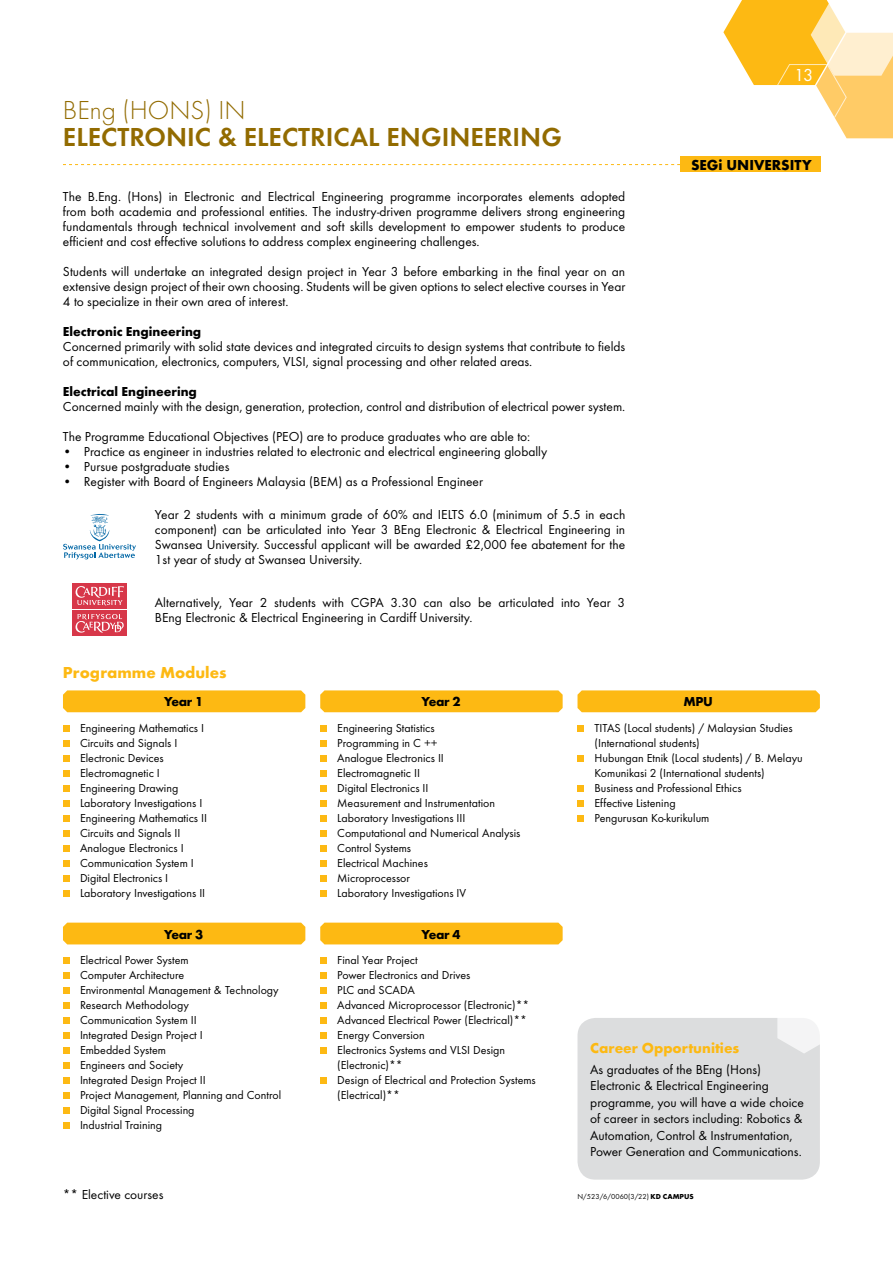
<style>
.page{position:relative;width:893px;height:1263px;background:#fff}
.page>*{position:absolute;margin:0;border:0;box-sizing:border-box;transform-origin:0 0}
.t1{font:600 27px "Futura T";color:#926b00}
.t2{font:300 27px "Futura T";color:#926b00}
.t3{font:18px "Futura T";color:#fff}
.t4{font:700 16.5px "Futura T";color:#fdb913}
.t5{font:700 15px "Futura T";color:#fdb913}
.t6{font:700 15px "Futura T";color:#000}
.t7{font:13.5px/15px "Futura T";color:#000}
.t8{font:700 13.5px "Futura T";color:#000}
.t9{font:12px/15px "Futura T";color:#000}
.t10{font:7.5px "Futura T";color:#000}
.s1{font-weight:700}
</style>
<div class="page">
<svg style="left:723px;top:0;width:170px;height:138px"></svg>
<svg style="left:63px;top:164px;width:617px;height:1px"></svg>
<div style="left:680px;top:157px;width:140px;height:15px;background:#fdb913"></div>
<div style="left:577px;top:1018px;width:243px;height:161px;background:#dcddde;border-radius:18px"></div>
<svg style="left:777px;top:1018px;width:43px;height:35px"></svg>
<div style="left:63px;top:725px;width:7px;height:7px;background:#fdb913"></div>
<div style="left:63px;top:740px;width:7px;height:7px;background:#fdb913"></div>
<div style="left:63px;top:755px;width:7px;height:7px;background:#fdb913"></div>
<div style="left:63px;top:770px;width:7px;height:7px;background:#fdb913"></div>
<div style="left:63px;top:785px;width:7px;height:7px;background:#fdb913"></div>
<div style="left:63px;top:800px;width:7px;height:7px;background:#fdb913"></div>
<div style="left:63px;top:815px;width:7px;height:7px;background:#fdb913"></div>
<div style="left:63px;top:830px;width:7px;height:7px;background:#fdb913"></div>
<div style="left:63px;top:845px;width:7px;height:7px;background:#fdb913"></div>
<div style="left:63px;top:860px;width:7px;height:7px;background:#fdb913"></div>
<div style="left:63px;top:875px;width:7px;height:7px;background:#fdb913"></div>
<div style="left:63px;top:890px;width:7px;height:7px;background:#fdb913"></div>
<div style="left:63px;top:690px;width:242px;height:22px;background:#fdb913"></div>
<div style="left:320px;top:725px;width:7px;height:7px;background:#fdb913"></div>
<div style="left:320px;top:740px;width:7px;height:7px;background:#fdb913"></div>
<div style="left:320px;top:755px;width:7px;height:7px;background:#fdb913"></div>
<div style="left:320px;top:770px;width:7px;height:7px;background:#fdb913"></div>
<div style="left:320px;top:785px;width:7px;height:7px;background:#fdb913"></div>
<div style="left:320px;top:800px;width:7px;height:7px;background:#fdb913"></div>
<div style="left:320px;top:815px;width:7px;height:7px;background:#fdb913"></div>
<div style="left:320px;top:830px;width:7px;height:7px;background:#fdb913"></div>
<div style="left:320px;top:845px;width:7px;height:7px;background:#fdb913"></div>
<div style="left:320px;top:860px;width:7px;height:7px;background:#fdb913"></div>
<div style="left:320px;top:875px;width:7px;height:7px;background:#fdb913"></div>
<div style="left:320px;top:890px;width:7px;height:7px;background:#fdb913"></div>
<div style="left:320px;top:690px;width:243px;height:22px;background:#fdb913"></div>
<div style="left:63px;top:957px;width:7px;height:7px;background:#fdb913"></div>
<div style="left:63px;top:972px;width:7px;height:7px;background:#fdb913"></div>
<div style="left:63px;top:987px;width:7px;height:7px;background:#fdb913"></div>
<div style="left:63px;top:1002px;width:7px;height:7px;background:#fdb913"></div>
<div style="left:63px;top:1017px;width:7px;height:7px;background:#fdb913"></div>
<div style="left:63px;top:1032px;width:7px;height:7px;background:#fdb913"></div>
<div style="left:63px;top:1047px;width:7px;height:7px;background:#fdb913"></div>
<div style="left:63px;top:1062px;width:7px;height:7px;background:#fdb913"></div>
<div style="left:63px;top:1077px;width:7px;height:7px;background:#fdb913"></div>
<div style="left:63px;top:1092px;width:7px;height:7px;background:#fdb913"></div>
<div style="left:63px;top:1107px;width:7px;height:7px;background:#fdb913"></div>
<div style="left:63px;top:1122px;width:7px;height:7px;background:#fdb913"></div>
<div style="left:63px;top:923px;width:242px;height:21px;background:#fdb913"></div>
<div style="left:320px;top:957px;width:7px;height:7px;background:#fdb913"></div>
<div style="left:320px;top:972px;width:7px;height:7px;background:#fdb913"></div>
<div style="left:320px;top:987px;width:7px;height:7px;background:#fdb913"></div>
<div style="left:320px;top:1002px;width:7px;height:7px;background:#fdb913"></div>
<div style="left:320px;top:1017px;width:7px;height:7px;background:#fdb913"></div>
<div style="left:320px;top:1032px;width:7px;height:7px;background:#fdb913"></div>
<div style="left:320px;top:1047px;width:7px;height:7px;background:#fdb913"></div>
<div style="left:320px;top:1077px;width:7px;height:7px;background:#fdb913"></div>
<div style="left:320px;top:923px;width:243px;height:21px;background:#fdb913"></div>
<svg style="left:63px;top:514px;width:73px;height:45px"></svg>
<div style="left:72px;top:610px;width:55px;height:26px;background:#d73749"></div>
<svg style="left:76px;top:614px;width:48px;height:19px"></svg>
<div style="left:72px;top:583px;width:55px;height:26px;background:#d73749"></div>
<svg style="left:76px;top:586px;width:48px;height:19px"></svg>
<div style="left:577px;top:725px;width:7px;height:7px;background:#fdb913"></div>
<div style="left:577px;top:755px;width:7px;height:7px;background:#fdb913"></div>
<div style="left:577px;top:785px;width:7px;height:7px;background:#fdb913"></div>
<div style="left:577px;top:800px;width:7px;height:7px;background:#fdb913"></div>
<div style="left:577px;top:815px;width:7px;height:7px;background:#fdb913"></div>
<div style="left:577px;top:690px;width:243px;height:22px;background:#fdb913"></div>
<h1 class="t2" style="left:63px;top:94px;width:184px">BENG (HONS) I N</h1>
<h1 class="t1" style="left:63px;top:121px;width:495px">ELECTRONIC &amp; ELECTRICAL ENGINEERING</h1>
<p class="t7" style="left:63px;top:189px;width:564px;text-align:justify">The B.Eng. (Hons) in Electronic and Electrical Engineering programme incorporates elements adopted from both academia and professional entities. The industry-driven programme delivers strong engineering fundamentals through technical involvement and soft skills development to empower students to produce efficient and cost effective solutions to address complex engineering challenges.</p>
<p class="t7" style="left:63px;top:264px;width:564px;text-align:justify">Students will undertake an integrated design project in Year 3 before embarking in the final year on an extensive design project of their own choosing. Students will be given options to select elective courses in Year 4 to specialize in their own area of interest.</p>
<p class="t8" style="left:63px;top:324px;width:140px">Electronic Engineering</p>
<p class="t7" style="left:63px;top:339px;width:564px">Concerned primarily with solid state devices and integrated circuits to design systems that contribute to fields of communication, electronics, computers, VLSI, signal processing and other related areas.</p>
<p class="t8" style="left:63px;top:384px;width:135px">Electrical Engineering</p>
<p class="t7" style="left:63px;top:399px;width:564px">Concerned mainly with the design, generation, protection, control and distribution of electrical power system.</p>
<p class="t7" style="left:63px;top:429px;width:469px">The Programme Educational Objectives (PEO) are to produce graduates who are able to:</p>
<p class="t7" style="left:63px;top:444px;width:486px">• Practice as engineer in industries related to electronic and electrical engineering globally</p>
<p class="t7" style="left:63px;top:459px;width:168px">• Pursue postgraduate studies</p>
<p class="t7" style="left:63px;top:474px;width:422px">• Register with Board of Engineers Malaysia (BEM) as a Professional Engineer</p>
<p class="t7" style="left:155px;top:507px;width:472px;text-align:justify">Year 2 students with a minimum grade of 60% and IELTS 6.0 (minimum of 5.5 in each component) can be articulated into Year 3 BEng Electronic &amp; Electrical Engineering in Swansea University. Successful applicant will be awarded £2,000 fee abatement for the 1st year of study at Swansea University.</p>
<p class="t7" style="left:155px;top:595px;width:472px">Alternatively, Year 2 students with CGPA 3.30 can also be articulated into Year 3<br>BEng Electronic &amp; Electrical Engineering in Cardiff University.</p>
<p class="t4" style="left:63px;top:662px;width:165px">Programme Modules</p>
<p class="t8" style="left:164px;top:694px;width:41px">Year 1</p>
<p class="t8" style="left:421px;top:694px;width:41px">Year 2</p>
<h2 class="t3" style="left:794px;top:64px;width:21px">13</h2>
<p class="t6" style="left:691px;top:156px;width:46px">SEGi UNIV</p>
<p class="t6" style="left:764px;top:156px;width:49px">ERSITY</p>
<p class="t8" style="left:683px;top:694px;width:11px">MPU</p>
<p class="t9" style="left:80px;top:720px;width:129px">Engineering Mathematics I<br>Circuits and Signals I<br>Electronic Devices<br>Electromagnetic I<br>Engineering Drawing<br>Laboratory Investigations I<br>Engineering Mathematics II<br>Circuits and Signals II<br>Analogue Electronics I<br>Communication System I<br>Digital Electronics I<br>Laboratory Investigations II</p>
<p class="t8" style="left:164px;top:926px;width:41px">Year 3</p>
<p class="t9" style="left:80px;top:953px;width:203px">Electrical Power System<br>Computer Architecture<br>Environmental Management &amp; Technology<br>Research Methodology<br>Communication System II<br>Integrated Design Project I<br>Embedded System<br>Engineers and Society<br>Integrated Design Project II<br>Project Management, Planning and Control<br>Digital Signal Processing<br>Industrial Training</p>
<p class="t7" style="left:63px;top:1187px;width:102px">** Elective courses</p>
<p class="t9" style="left:337px;top:720px;width:185px">Engineering Statistics<br>Programming in C ++<br>Analogue Electronics II<br>Electromagnetic II<br>Digital Electronics II<br>Measurement and Instrumentation<br>Laboratory Investigations III<br>Computational and Numerical Analysis<br>Control Systems<br>Electrical Machines<br>Microprocessor<br>Laboratory Investigations IV</p>
<p class="t8" style="left:421px;top:926px;width:41px">Year 4</p>
<p class="t9" style="left:337px;top:953px;width:200px">Final Year Project<br>Power Electronics and Drives<br>PLC and SCADA<br>Advanced Microprocessor (Electronic)**<br>Advanced Electrical Power (Electrical)**<br>Energy Conversion<br>Electronics Systems and VLSI Design (Electronic)**<br>Design of Electrical and Protection Systems (Electrical)**</p>
<p class="t9" style="left:594px;top:720px;width:210px">TITAS (Local students) / Malaysian Studies (International students)<br>Hubungan Etnik (Local students) / B. Melayu Komunikasi 2 (International students)<br>Business and Professional Ethics<br>Effective Listening<br>Pengurusan Ko-kurikulum</p>
<p class="t5" style="left:590px;top:1039px;width:151px">Career Opportunities</p>
<p class="t7" style="left:590px;top:1061px;width:215px;line-height:16.5px">As graduates of the BEng (Hons)<br>Electronic &amp; Electrical Engineering programme, you will have a wide choice of career in sectors including: Robotics &amp; Automation, Control &amp; Instrumentation, Power Generation and Communications.</p>
<p class="t10" style="left:577px;top:1192px;width:92px">N/523/6/0060(3/22) <span class="s1">KD CAMPUS</span></p>
</div>
